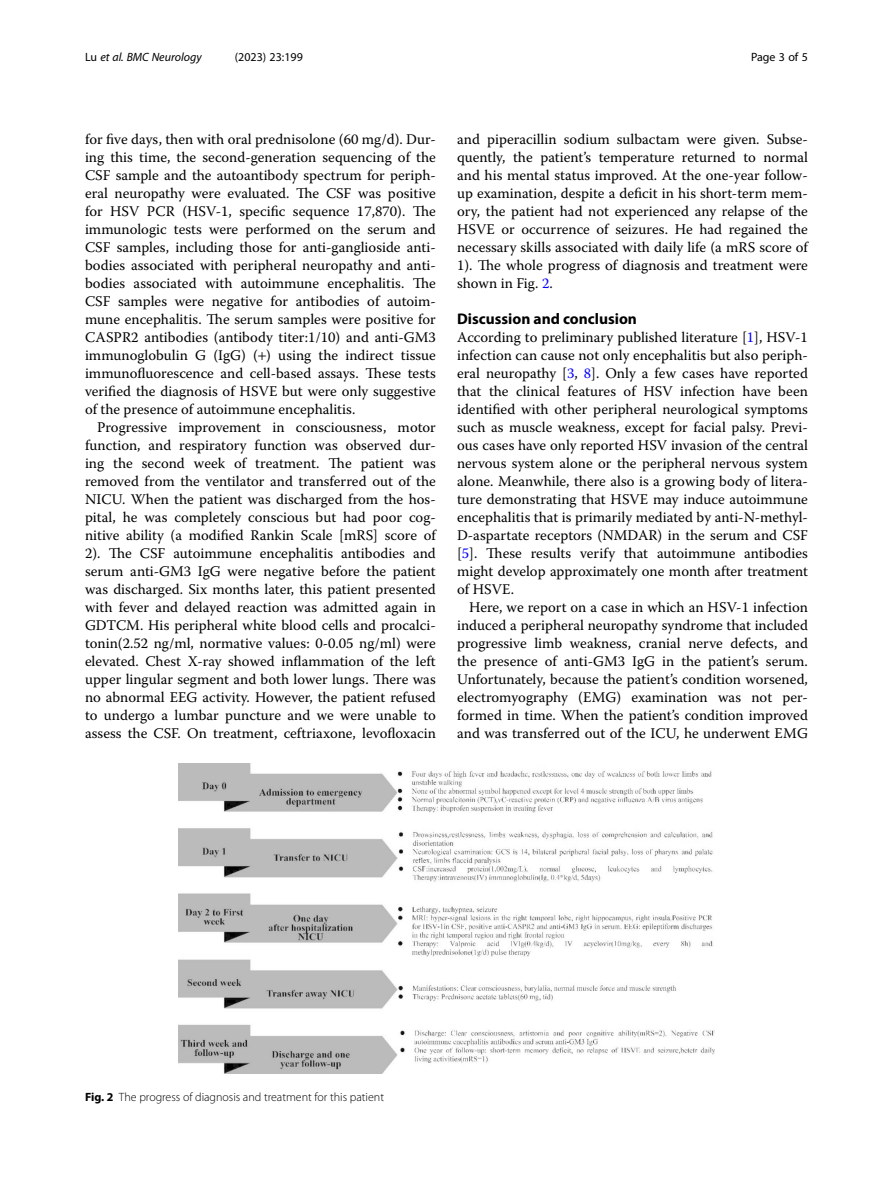
<style>
.page{position:relative;width:893px;height:1191px;background:#fff}
.page>*{position:absolute;margin:0;border:0;box-sizing:border-box;transform-origin:0 0}
.Head_1{font:700 15.45px "Myriad Pro";color:#000}
.Body_Text_Indent{font:14.7px/18px "Warnock Pro";color:#000;text-align:justify}
.Body_Text{font:14.7px/18px "Warnock Pro";color:#000;text-align:justify}
.Figure_Caption{font:300 12px "Myriad Pro";color:#000}
.t1{font:12px "Myriad Pro";color:#000}
.t2{font:italic 12px "Myriad Pro";color:#000}
.s1{font-style:normal}
.s2{color:#00f}
.s3{font-weight:700}
</style>
<div class="page">
<img style="left:178px;top:764px;width:536px;height:310px">
<p class="t2" style="left:85px;top:50px;width:118px"><span class="s1">Lu</span> et al. BMC Neurology</p>
<p class="t1" style="left:235px;top:50px;width:70px">(2023) 23:199</p>
<p class="t1" style="left:751px;top:50px;width:58px">Page 3 of 5</p>
<p class="Body_Text_Indent" style="left:85px;top:130px;width:352px">for five days, then with oral prednisolone (60 mg/d). Dur&shy;ing this time, the second-generation sequencing of the CSF sample and the autoantibody spectrum for periph&shy;eral neuropathy were evaluated. The CSF was positive for HSV PCR (HSV-1, specific sequence 17,870). The immunologic tests were performed on the serum and CSF samples, including those for anti-ganglioside anti&shy;bodies associated with peripheral neuropathy and anti&shy;bodies associated with autoimmune encephalitis. The CSF samples were negative for antibodies of autoim&shy;mune encephalitis. The serum samples were positive for CASPR2 antibodies (antibody titer:1/10) and anti-GM3 immunoglobulin G (IgG) ( ) using the indirect tissue immunofluorescence and cell-based assays. These tests verified the diagnosis of HSVE but were only suggestive of the presence of autoimmune encephalitis.</p>
<p class="Body_Text_Indent" style="left:85px;top:418px;width:352px;text-indent:12px">Progressive improvement in consciousness, motor function, and respiratory function was observed dur&shy;ing the second week of treatment. The patient was removed from the ventilator and transferred out of the NICU. When the patient was discharged from the hos&shy;pital, he was completely conscious but had poor cog&shy;nitive ability (a modified Rankin Scale [mRS] score of 2). The CSF autoimmune encephalitis antibodies and serum anti-GM3 IgG were negative before the patient was discharged. Six months later, this patient presented with fever and delayed reaction was admitted again in GDTCM. His peripheral white blood cells and procalci&shy;tonin(2.52 ng/ml, normative values: 0-0.05 ng/ml) were elevated. Chest X-ray showed inflammation of the left upper lingular segment and both lower lungs. There was no abnormal EEG activity. However, the patient refused to undergo a lumbar puncture and we were unable to assess the CSF. On treatment, ceftriaxone, levofloxacin</p>
<p class="Body_Text_Indent" style="left:457px;top:130px;width:352px">and piperacillin sodium sulbactam were given. Subse&shy;quently, the patient’s temperature returned to normal and his mental status improved. At the one-year follow&shy;up examination, despite a deficit in his short-term mem&shy;ory, the patient had not experienced any relapse of the HSVE or occurrence of seizures. He had regained the necessary skills associated with daily life (a mRS score of 1). The whole progress of diagnosis and treatment were shown in Fig. <span class="s2">2</span>.</p>
<p class="Head_1" style="left:457px;top:309px;width:181px">Discussion and conclusion</p>
<p class="Body_Text" style="left:457px;top:328px;width:352px">According to preliminary published literature [<span class="s2">1</span>], HSV-1 infection can cause not only encephalitis but also periph&shy;eral neuropathy [<span class="s2">3</span>, <span class="s2">8</span>]. Only a few cases have reported that the clinical features of HSV infection have been identified with other peripheral neurological symptoms such as muscle weakness, except for facial palsy. Previ&shy;ous cases have only reported HSV invasion of the central nervous system alone or the peripheral nervous system alone. Meanwhile, there also is a growing body of litera&shy;ture demonstrating that HSVE may induce autoimmune encephalitis that is primarily mediated by anti-N-methyl-D-aspartate receptors (NMDAR) in the serum and CSF [<span class="s2">5</span>]. These results verify that autoimmune antibodies might develop approximately one month after treatment of HSVE.</p>
<p class="Body_Text_Indent" style="left:457px;top:598px;width:352px;text-indent:12px">Here, we report on a case in which an HSV-1 infection induced a peripheral neuropathy syndrome that included progressive limb weakness, cranial nerve defects, and the presence of anti-GM3 IgG in the patient’s serum.<br>Unfortunately, because the patient’s condition worsened, electromyography (EMG) examination was not per&shy;formed in time. When the patient’s condition improved and was transferred out of the ICU, he underwent EMG</p>
<p class="Figure_Caption" style="left:85px;top:1090px;width:300px"><span class="s3">Fig. 2</span> The progress of diagnosis and treatment for this patient</p>
</div>
